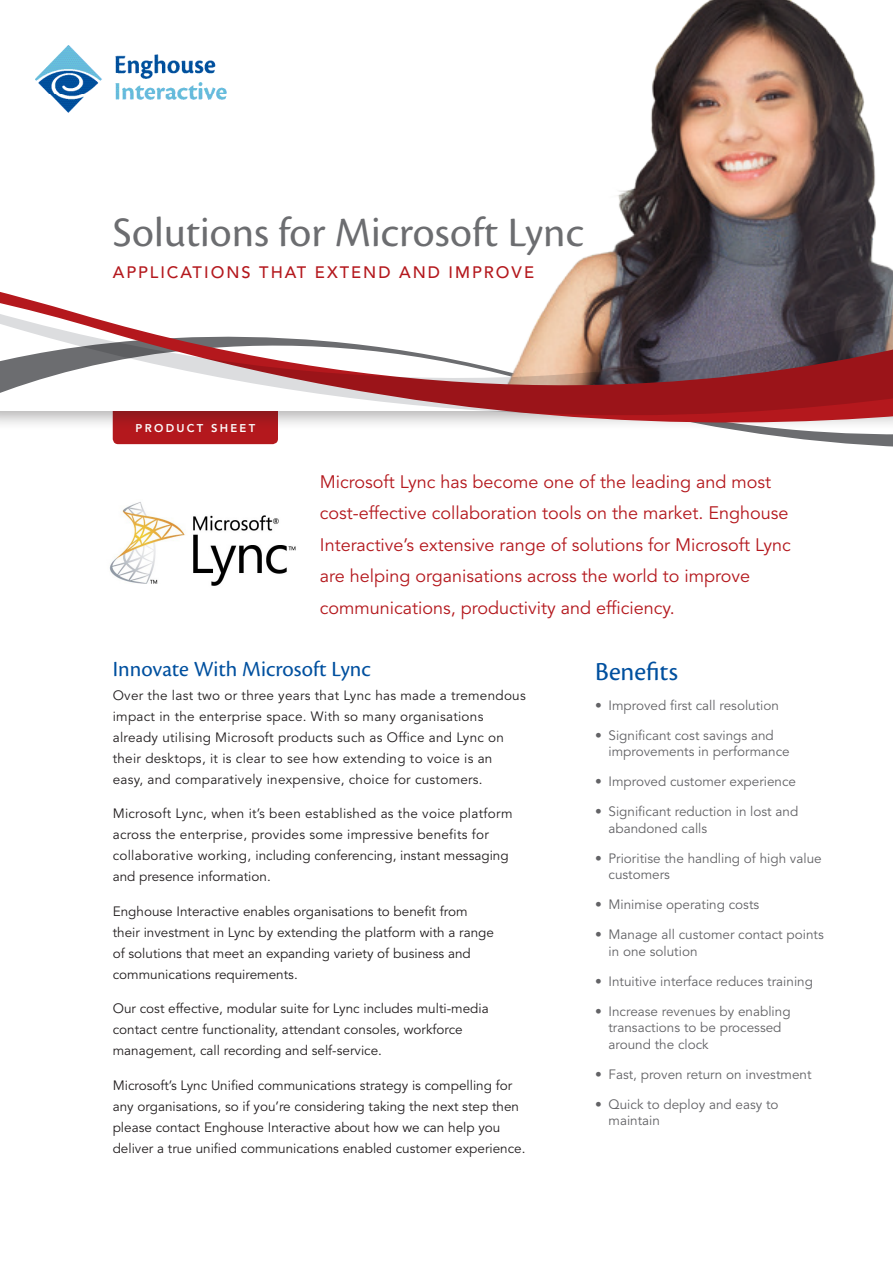
<style>
.page{position:relative;width:893px;height:1263px;background:#fff}
.page>*{position:absolute;margin:0;border:0;box-sizing:border-box;transform-origin:0 0}
.t1{font:43.5px "Cronos Pro";color:#6c6d70}
.Sidebar__Headline{font:27px "Cronos Pro";letter-spacing:.005em;color:#01509f}
.Body__Subhead{font:22.5px "Cronos Pro";color:#01509f}
.Intro_Paragraph__Pre{font:18px/31.5px "Avenir LT Std";color:#b4181d}
.t2{font:500 16.5px "Avenir LT Std";letter-spacing:.12em;color:#b4181d}
.Body_Copy{font:13.5px/21px "Avenir LT Std";color:#231f20}
.Body_Copy-2{font:13.5px/21px "Avenir LT Std";letter-spacing:.02em;color:#231f20}
.t3{font:13.5px/16.5px "Avenir LT Std";color:#636366}
.t4{font:800 11.25px "Avenir LT Std";letter-spacing:.2em;color:#fff}
</style>
<div class="page">
<svg style="left:112px;top:432px;width:781px;height:15px"></svg>
<img style="left:557px;top:0;width:336px;height:288px">
<svg style="left:0;top:288px;width:893px;height:144px"></svg>
<svg style="left:0;top:310px;width:893px;height:107px"></svg>
<img style="left:109px;top:502px;width:187px;height:84px">
<img style="left:36px;top:46px;width:190px;height:66px">
<h1 class="t1" style="left:113px;top:208px;width:473px">Solutions for Microsoft Lync</h1>
<p class="t2" style="left:113px;top:262px;width:423px">APPLICATIONS THAT EXTEND AND IMPROVE</p>
<p class="t4" style="left:136px;top:421px;width:121px">PRODUCT SHEET</p>
<p class="Intro_Paragraph__Pre" style="left:320px;top:466px;width:472px">Microsoft Lync has become one of the leading and most cost-effective collaboration tools on the market. Enghouse Interactive’s extensive range of solutions for Microsoft Lync are helping organisations across the world to improve communications, productivity and efficiency.</p>
<p class="Body__Subhead" style="left:113px;top:656px;width:260px">Innovate With Microsoft Lync</p>
<p class="Body_Copy-2" style="left:113px;top:685px;width:415px">Over the last two or three years that Lync has made a tremendous impact in the enterprise space. With so many organisations already utilising Microsoft products such as Office and Lync on their desktops, it is clear to see how extending to voice is an easy, and comparatively inexpensive, choice for customers.</p>
<p class="Body_Copy-2" style="left:113px;top:803px;width:401px">Microsoft Lync, when it’s been established as the voice platform across the enterprise, provides some impressive benefits for collaborative working, including conferencing, instant messaging and presence information.</p>
<p class="Body_Copy" style="left:113px;top:901px;width:383px">Enghouse Interactive enables organisations to benefit from their investment in Lync by extending the platform with a range of solutions that meet an expanding variety of business and communications requirements.</p>
<p class="Body_Copy" style="left:113px;top:998px;width:377px">Our cost effective, modular suite for Lync includes multi-media contact centre functionality, attendant consoles, workforce management, call recording and self-service.</p>
<p class="Body_Copy" style="left:113px;top:1075px;width:414px">Microsoft’s Lync Unified communications strategy is compelling for any organisations, so if you’re considering taking the next step then please contact Enghouse Interactive about how we can help you deliver a true unified communications enabled customer experience.</p>
<p class="Sidebar__Headline" style="left:595px;top:656px;width:85px">Benefits</p>
<p class="t3" style="left:595px;top:697px;width:186px">• Improved first call resolution</p>
<p class="t3" style="left:608px;top:727px;width:183px;text-indent:-14px">• Significant cost savings and improvements in performance</p>
<p class="t3" style="left:595px;top:773px;width:203px">• Improved customer experience</p>
<p class="t3" style="left:608px;top:803px;width:191px;text-indent:-14px">• Significant reduction in lost and abandoned calls</p>
<p class="t3" style="left:608px;top:850px;width:215px;text-indent:-14px">• Prioritise the handling of high value customers</p>
<p class="t3" style="left:595px;top:896px;width:166px">• Minimise operating costs</p>
<p class="t3" style="left:608px;top:926px;width:217px;text-indent:-14px">• Manage all customer contact points in one solution</p>
<p class="t3" style="left:595px;top:973px;width:219px">• Intuitive interface reduces training</p>
<p class="t3" style="left:608px;top:1003px;width:184px;text-indent:-14px">• Increase revenues by enabling transactions to be processed around the clock</p>
<p class="t3" style="left:595px;top:1066px;width:218px">• Fast, proven return on investment</p>
<p class="t3" style="left:608px;top:1096px;width:172px;text-indent:-14px">• Quick to deploy and easy to maintain</p>
</div>
